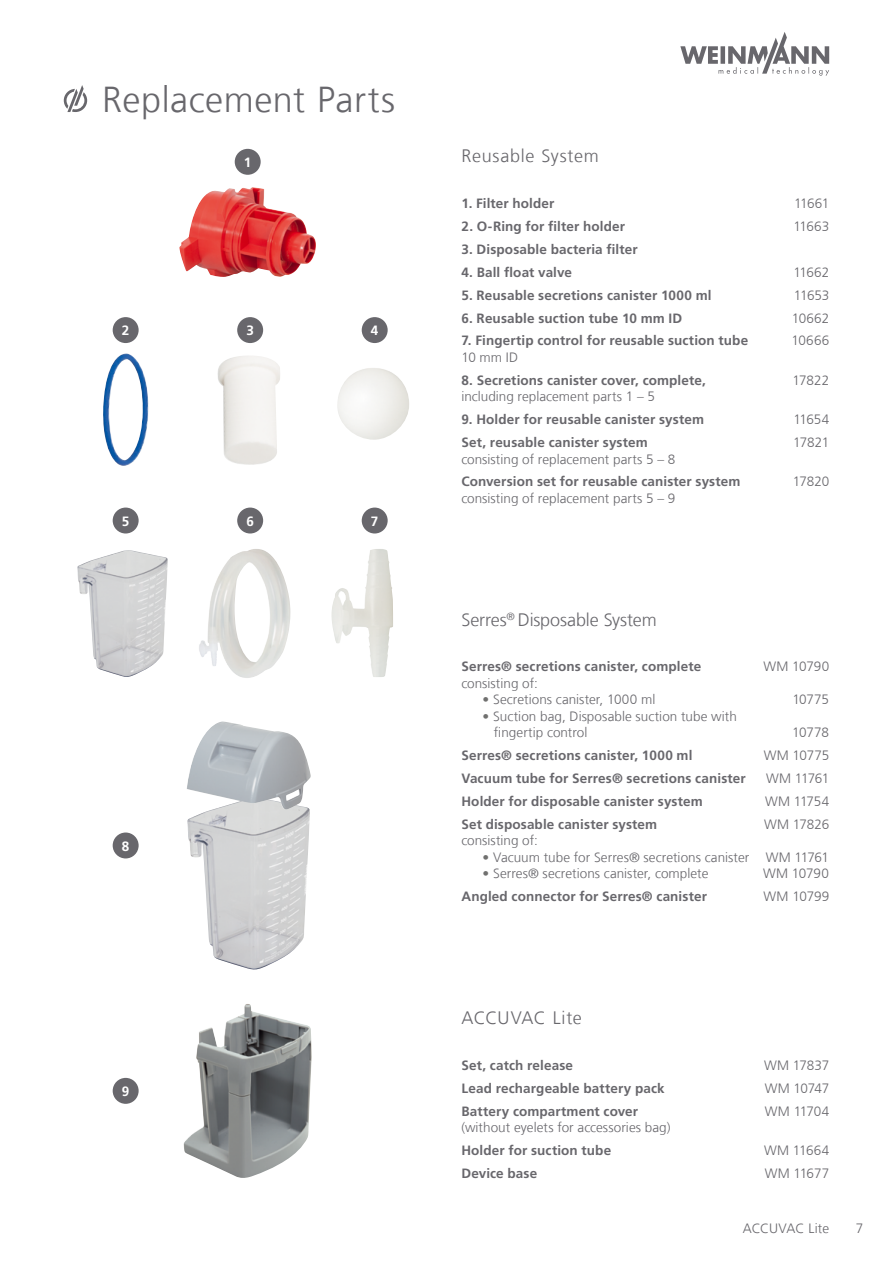
<style>
.page{position:relative;width:893px;height:1263px;background:#fff}
.page>*{position:absolute;margin:0;border:0;box-sizing:border-box;transform-origin:0 0}
.t1{font:300 36px "Frutiger LT Com";letter-spacing:.015em;color:#68676c}
.t2{font:300 18px "Frutiger LT Com";letter-spacing:.005em;color:#68676c}
.t3{font:300 18px "Frutiger LT Com";letter-spacing:.04em;color:#68676c}
.t4{font:700 13.5px "Frutiger LT Com";letter-spacing:.01em;color:#68676c}
.t5{font:300 13.5px/16.5px "Frutiger LT Com";color:#68676c}
.t6{font:700 13.5px "Frutiger LT Com";color:#fff}
.s1{color:#70706f}
</style>
<div class="page">
<svg style="left:680px;top:32px;width:149px;height:44px"></svg>
<div style="left:235px;top:149px;width:26px;height:26px;background:#68676c;border-radius:50%"></div>
<div style="left:362px;top:508px;width:26px;height:25px;background:#68676c;border-radius:50%"></div>
<div style="left:113px;top:1078px;width:26px;height:26px;background:#68676c;border-radius:50%"></div>
<img style="left:179px;top:187px;width:137px;height:90px">
<img style="left:331px;top:549px;width:62px;height:128px">
<div style="left:113px;top:832px;width:26px;height:26px;background:#68676c;border-radius:50%"></div>
<img style="left:183px;top:1004px;width:129px;height:174px">
<img style="left:187px;top:809px;width:123px;height:161px">
<img style="left:187px;top:721px;width:124px;height:88px">
<img style="left:199px;top:549px;width:91px;height:129px">
<div style="left:237px;top:508px;width:26px;height:25px;background:#68676c;border-radius:50%"></div>
<img style="left:77px;top:550px;width:91px;height:127px">
<div style="left:113px;top:508px;width:26px;height:25px;background:#68676c;border-radius:50%"></div>
<div style="left:113px;top:317px;width:26px;height:26px;background:#68676c;border-radius:50%"></div>
<img style="left:103px;top:353px;width:46px;height:113px">
<img style="left:218px;top:356px;width:62px;height:109px">
<img style="left:337px;top:368px;width:72px;height:72px">
<div style="left:362px;top:317px;width:26px;height:26px;background:#68676c;border-radius:50%"></div>
<div style="left:237px;top:317px;width:26px;height:26px;background:#68676c;border-radius:50%"></div>
<svg style="left:64px;top:85px;width:23px;height:27px"></svg>
<h1 class="t1" style="left:102px;top:79px;width:295px">Replacement Parts</h1>
<p class="t6" style="left:244px;top:154px;width:9px">1</p>
<p class="t6" style="left:122px;top:323px;width:9px">2</p>
<p class="t6" style="left:246px;top:323px;width:9px">3</p>
<p class="t6" style="left:371px;top:323px;width:9px">4</p>
<p class="t6" style="left:122px;top:513px;width:9px">5</p>
<p class="t6" style="left:246px;top:513px;width:9px">6</p>
<p class="t6" style="left:371px;top:513px;width:9px">7</p>
<p class="t6" style="left:122px;top:838px;width:9px">8</p>
<p class="t6" style="left:122px;top:1083px;width:9px">9</p>
<h2 class="t3" style="left:461px;top:146px;width:139px">Reusable System</h2>
<p class="t4" style="left:461px;top:195px;width:95px">1. Filter holder</p>
<p class="t5" style="left:794px;top:195px;width:37px">11661</p>
<p class="t4" style="left:461px;top:218px;width:165px">2. O-Ring for filter holder</p>
<p class="t5" style="left:793px;top:218px;width:37px">11663</p>
<p class="t4" style="left:461px;top:241px;width:178px">3. Disposable bacteria filter</p>
<p class="t4" style="left:461px;top:264px;width:112px">4. Ball float valve</p>
<p class="t5" style="left:793px;top:264px;width:37px">11662</p>
<p class="t4" style="left:461px;top:287px;width:252px">5. Reusable secretions canister 1000 ml</p>
<p class="t5" style="left:794px;top:287px;width:37px">11653</p>
<p class="t4" style="left:461px;top:310px;width:222px">6. Reusable suction tube 10 mm ID</p>
<p class="t5" style="left:792px;top:310px;width:39px">10662</p>
<p class="t4" style="left:461px;top:333px;width:288px">7. Fingertip control for reusable suction tube</p>
<p class="t5" style="left:791px;top:333px;width:39px">10666</p>
<p class="t5" style="left:461px;top:349px;width:58px">10 mm ID</p>
<p class="t4" style="left:461px;top:372px;width:246px">8. Secretions canister cover, complete,</p>
<p class="t5" style="left:793px;top:372px;width:38px">17822</p>
<p class="t5" style="left:461px;top:388px;width:195px">including replacement parts 1 – 5</p>
<p class="t4" style="left:461px;top:412px;width:244px">9. Holder for reusable canister system</p>
<p class="t5" style="left:793px;top:411px;width:37px">11654</p>
<p class="t4" style="left:461px;top:434px;width:188px">Set, reusable canister system</p>
<p class="t5" style="left:793px;top:434px;width:37px">17821</p>
<p class="t5" style="left:461px;top:451px;width:216px">consisting of replacement parts 5 – 8</p>
<p class="t4" style="left:461px;top:474px;width:281px">Conversion set for reusable canister system</p>
<p class="t5" style="left:793px;top:474px;width:38px">17820</p>
<p class="t5" style="left:461px;top:490px;width:216px">consisting of replacement parts 5 – 9</p>
<h2 class="t2" style="left:461px;top:609px;width:197px">Serres<sup>®</sup> Disposable System</h2>
<p class="t4" style="left:461px;top:659px;width:241px">Serres® secretions canister, complete</p>
<p class="t5" style="left:763px;top:659px;width:67px">WM 10790</p>
<p class="t5" style="left:461px;top:675px;width:78px">consisting of:</p>
<p class="t5" style="left:483px;top:692px;width:174px"><span class="s1">•</span> Secretions canister, 1000 ml</p>
<p class="t5" style="left:792px;top:692px;width:38px">10775</p>
<p class="t5" style="left:494px;top:708px;width:245px;text-indent:-11px"><span class="s1">•</span> Suction bag, Disposable suction tube with fingertip control</p>
<p class="t5" style="left:792px;top:725px;width:38px">10778</p>
<p class="t4" style="left:461px;top:748px;width:233px">Serres® secretions canister, 1000 ml</p>
<p class="t5" style="left:764px;top:747px;width:67px">WM 10775</p>
<p class="t4" style="left:461px;top:771px;width:286px">Vacuum tube for Serres® secretions canister</p>
<p class="t5" style="left:766px;top:770px;width:65px">WM 11761</p>
<p class="t4" style="left:461px;top:793px;width:243px">Holder for disposable canister system</p>
<p class="t5" style="left:765px;top:793px;width:66px">WM 11754</p>
<p class="t4" style="left:461px;top:816px;width:197px">Set disposable canister system</p>
<p class="t5" style="left:764px;top:816px;width:67px">WM 17826</p>
<p class="t5" style="left:461px;top:833px;width:78px">consisting of:</p>
<p class="t5" style="left:483px;top:849px;width:348px"><span class="s1">•</span> Vacuum tube for Serres® secretions canister WM 11761</p>
<p class="t5" style="left:483px;top:866px;width:227px"><span class="s1">•</span> Serres® secretions canister, complete</p>
<p class="t5" style="left:763px;top:866px;width:67px">WM 10790</p>
<p class="t4" style="left:461px;top:889px;width:247px">Angled connector for Serres® canister</p>
<p class="t5" style="left:764px;top:888px;width:67px">WM 10799</p>
<h2 class="t2" style="left:461px;top:1007px;width:122px">ACCUVAC Lite</h2>
<p class="t4" style="left:461px;top:1057px;width:113px">Set, catch release</p>
<p class="t5" style="left:764px;top:1057px;width:67px">WM 17837</p>
<p class="t4" style="left:461px;top:1080px;width:205px">Lead rechargeable battery pack</p>
<p class="t5" style="left:765px;top:1080px;width:66px">WM 10747</p>
<p class="t4" style="left:461px;top:1103px;width:178px">Battery compartment cover</p>
<p class="t5" style="left:765px;top:1103px;width:66px">WM 11704</p>
<p class="t5" style="left:461px;top:1119px;width:211px">(without eyelets for accessories bag)</p>
<p class="t4" style="left:461px;top:1142px;width:151px">Holder for suction tube</p>
<p class="t5" style="left:764px;top:1142px;width:67px">WM 11664</p>
<p class="t4" style="left:461px;top:1165px;width:77px">Device base</p>
<p class="t5" style="left:765px;top:1165px;width:66px">WM 11677</p>
<p class="t5" style="left:743px;top:1220px;width:88px">ACCUVAC Lite</p>
<p class="t5" style="left:856px;top:1220px;width:9px">7</p>
</div>
